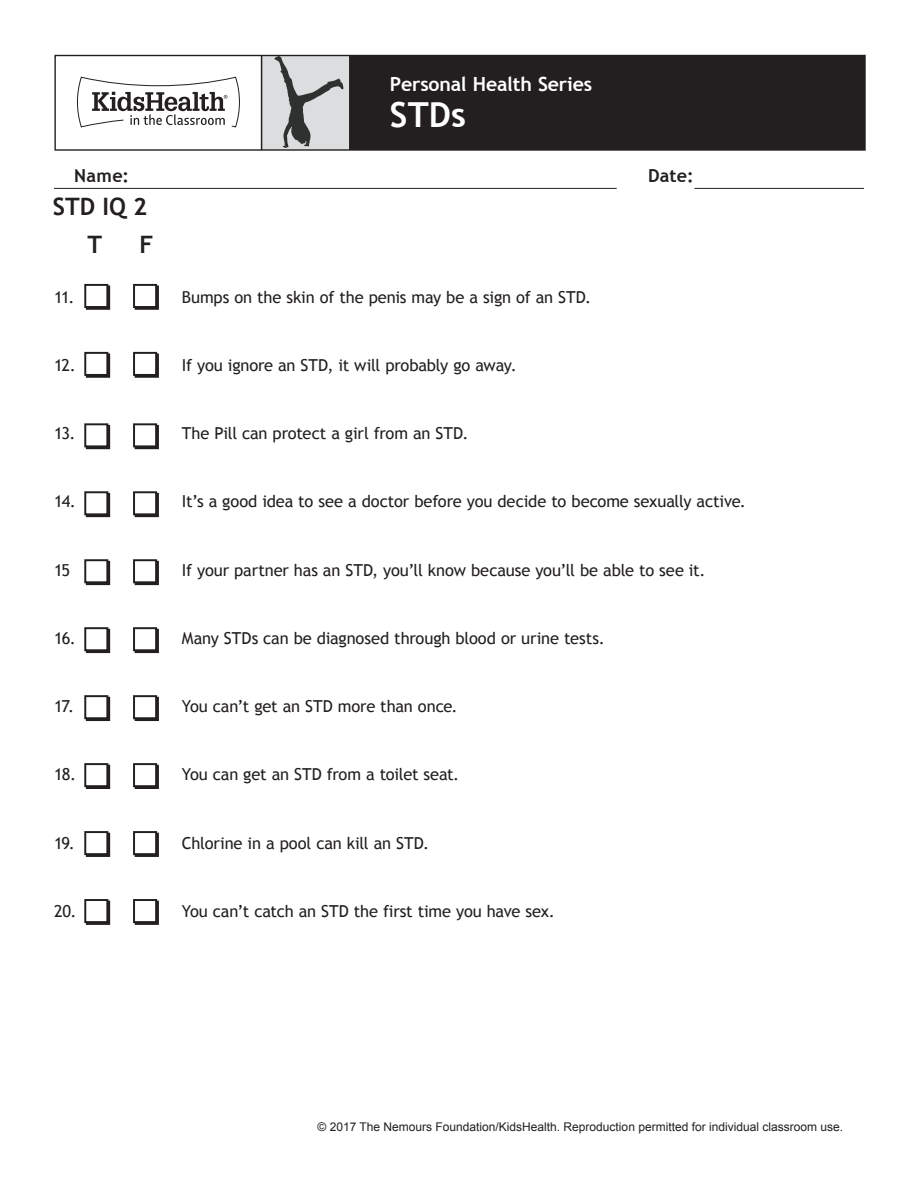
<style>
.page{position:relative;width:918px;height:1188px;background:#fff}
.page>*{position:absolute;margin:0;border:0;box-sizing:border-box;transform-origin:0 0}
.Handout_Header{font:700 34.5px "Trebuchet MS";color:#fff}
.t1{font:700 24px "Trebuchet MS";color:#231f20}
.Handout_Header-2{font:700 19.5px "Trebuchet MS";letter-spacing:-.01em;color:#fff}
.t2{font:700 18px "Trebuchet MS";letter-spacing:.015em;color:#231f20}
.t3{font:16.5px "Trebuchet MS";letter-spacing:-.01em;color:#231f20}
.t4{font:12px "Arial";color:#231f20}
.s1{font-style:inherit}
</style>
<div class="page">
<div style="left:262px;top:55px;width:88px;height:95px;background:#dcdddf"></div>
<div style="left:350px;top:55px;width:515px;height:95px;background:#231f20"></div>
<svg style="left:77px;top:76px;width:163px;height:52px"></svg>
<hr style="left:349px;top:55px;width:2px;height:95px;background:#231f20">
<hr style="left:261px;top:55px;width:1px;height:95px;background:#231f20">
<div style="left:54px;top:55px;width:812px;height:96px;border:1px solid #231f20"></div>
<svg style="left:274px;top:56px;width:69px;height:92px"></svg>
<hr style="left:54px;top:188px;width:563px;height:1px;background:#231f20">
<hr style="left:694px;top:188px;width:170px;height:1px;background:#231f20">
<div style="left:86px;top:901px;width:24px;height:24px;border:2px solid #231f20"></div>
<div style="left:85px;top:900px;width:22px;height:22px;background:#fff"></div>
<div style="left:84px;top:899px;width:24px;height:24px;border:2px solid #231f20"></div>
<div style="left:135px;top:901px;width:24px;height:24px;border:2px solid #231f20"></div>
<div style="left:134px;top:900px;width:22px;height:22px;background:#fff"></div>
<div style="left:133px;top:899px;width:24px;height:24px;border:2px solid #231f20"></div>
<div style="left:86px;top:629px;width:24px;height:24px;border:2px solid #231f20"></div>
<div style="left:85px;top:628px;width:22px;height:22px;background:#fff"></div>
<div style="left:84px;top:627px;width:24px;height:24px;border:2px solid #231f20"></div>
<div style="left:135px;top:629px;width:24px;height:24px;border:2px solid #231f20"></div>
<div style="left:134px;top:628px;width:22px;height:22px;background:#fff"></div>
<div style="left:133px;top:627px;width:24px;height:24px;border:2px solid #231f20"></div>
<div style="left:86px;top:765px;width:24px;height:24px;border:2px solid #231f20"></div>
<div style="left:85px;top:764px;width:22px;height:22px;background:#fff"></div>
<div style="left:84px;top:763px;width:24px;height:24px;border:2px solid #231f20"></div>
<div style="left:135px;top:765px;width:24px;height:24px;border:2px solid #231f20"></div>
<div style="left:134px;top:764px;width:22px;height:22px;background:#fff"></div>
<div style="left:133px;top:763px;width:24px;height:24px;border:2px solid #231f20"></div>
<div style="left:86px;top:493px;width:24px;height:24px;border:2px solid #231f20"></div>
<div style="left:85px;top:492px;width:22px;height:22px;background:#fff"></div>
<div style="left:84px;top:491px;width:24px;height:24px;border:2px solid #231f20"></div>
<div style="left:135px;top:493px;width:24px;height:24px;border:2px solid #231f20"></div>
<div style="left:134px;top:492px;width:22px;height:22px;background:#fff"></div>
<div style="left:133px;top:491px;width:24px;height:24px;border:2px solid #231f20"></div>
<div style="left:86px;top:353px;width:24px;height:25px;border:2px solid #231f20"></div>
<div style="left:85px;top:353px;width:22px;height:22px;background:#fff"></div>
<div style="left:84px;top:352px;width:24px;height:24px;border:2px solid #231f20"></div>
<div style="left:135px;top:353px;width:24px;height:25px;border:2px solid #231f20"></div>
<div style="left:134px;top:353px;width:22px;height:22px;background:#fff"></div>
<div style="left:133px;top:352px;width:24px;height:24px;border:2px solid #231f20"></div>
<div style="left:86px;top:833px;width:24px;height:24px;border:2px solid #231f20"></div>
<div style="left:85px;top:832px;width:22px;height:22px;background:#fff"></div>
<div style="left:84px;top:831px;width:24px;height:24px;border:2px solid #231f20"></div>
<div style="left:135px;top:833px;width:24px;height:24px;border:2px solid #231f20"></div>
<div style="left:134px;top:832px;width:22px;height:22px;background:#fff"></div>
<div style="left:133px;top:831px;width:24px;height:24px;border:2px solid #231f20"></div>
<div style="left:86px;top:561px;width:24px;height:24px;border:2px solid #231f20"></div>
<div style="left:85px;top:560px;width:22px;height:22px;background:#fff"></div>
<div style="left:84px;top:559px;width:24px;height:24px;border:2px solid #231f20"></div>
<div style="left:135px;top:561px;width:24px;height:24px;border:2px solid #231f20"></div>
<div style="left:134px;top:560px;width:22px;height:22px;background:#fff"></div>
<div style="left:133px;top:559px;width:24px;height:24px;border:2px solid #231f20"></div>
<div style="left:86px;top:697px;width:24px;height:24px;border:2px solid #231f20"></div>
<div style="left:85px;top:696px;width:22px;height:22px;background:#fff"></div>
<div style="left:84px;top:695px;width:24px;height:24px;border:2px solid #231f20"></div>
<div style="left:135px;top:697px;width:24px;height:24px;border:2px solid #231f20"></div>
<div style="left:134px;top:696px;width:22px;height:22px;background:#fff"></div>
<div style="left:133px;top:695px;width:24px;height:24px;border:2px solid #231f20"></div>
<div style="left:86px;top:425px;width:24px;height:24px;border:2px solid #231f20"></div>
<div style="left:85px;top:424px;width:22px;height:22px;background:#fff"></div>
<div style="left:84px;top:423px;width:24px;height:24px;border:2px solid #231f20"></div>
<div style="left:135px;top:425px;width:24px;height:24px;border:2px solid #231f20"></div>
<div style="left:134px;top:424px;width:22px;height:22px;background:#fff"></div>
<div style="left:133px;top:423px;width:24px;height:24px;border:2px solid #231f20"></div>
<div style="left:86px;top:286px;width:24px;height:24px;border:2px solid #231f20"></div>
<div style="left:85px;top:285px;width:22px;height:22px;background:#fff"></div>
<div style="left:84px;top:284px;width:24px;height:24px;border:2px solid #231f20"></div>
<div style="left:135px;top:286px;width:24px;height:24px;border:2px solid #231f20"></div>
<div style="left:134px;top:285px;width:22px;height:22px;background:#fff"></div>
<div style="left:133px;top:284px;width:24px;height:24px;border:2px solid #231f20"></div>
<p class="Handout_Header-2" style="left:390px;top:71px;width:204px">Personal Health Series</p>
<p class="Handout_Header" style="left:390px;top:93px;width:78px">STDs</p>
<p class="t2" style="left:74px;top:164px;width:56px">Name:</p>
<p class="t2" style="left:648px;top:164px;width:47px">Date:</p>
<h2 class="t1" style="left:53px;top:192px;width:96px">STD IQ 2</h2>
<p class="t1" style="left:87px;top:229px;width:16px">T</p>
<p class="t1" style="left:140px;top:229px;width:15px">F</p>
<p class="t3" style="left:54px;top:287px;width:22px">11.</p>
<p class="t3" style="left:182px;top:287px;width:411px">Bumps on the skin of the penis may be a sign of an STD.</p>
<p class="t3" style="left:54px;top:355px;width:23px">12.</p>
<p class="t3" style="left:182px;top:355px;width:336px">If you ignore an STD, it will probably go away.</p>
<p class="t3" style="left:54px;top:424px;width:23px">13.</p>
<p class="t3" style="left:182px;top:424px;width:288px">The Pill can protect a girl from an STD.</p>
<p class="t3" style="left:54px;top:492px;width:24px">14.</p>
<p class="t3" style="left:182px;top:492px;width:566px">It’s a good idea to see a doctor before you decide to become sexually active.</p>
<p class="t3" style="left:54px;top:560px;width:18px">15</p>
<p class="t3" style="left:182px;top:560px;width:525px">If your partner has an STD, you’ll know because you’ll be able to see it.</p>
<p class="t3" style="left:54px;top:628px;width:24px">16.</p>
<p class="t3" style="left:182px;top:628px;width:424px">Many STDs can be diagnosed through blood or urine tests.</p>
<p class="t3" style="left:54px;top:697px;width:22px">17.</p>
<p class="t3" style="left:182px;top:697px;width:277px">You can’t get an STD more than once.</p>
<p class="t3" style="left:54px;top:765px;width:24px">18.</p>
<p class="t3" style="left:182px;top:765px;width:279px">You can get an STD from a toilet seat.</p>
<p class="t3" style="left:54px;top:833px;width:23px">19.</p>
<p class="t3" style="left:182px;top:833px;width:249px">Chlorine in a pool can kill an STD.</p>
<p class="t3" style="left:54px;top:901px;width:24px">20.</p>
<p class="t3" style="left:182px;top:901px;width:374px">You can’t catch an STD the first time you have sex.</p>
<p class="t4" style="left:318px;top:1119px;width:527px">© 201<span class="s1">7</span> The Nemours Foundation/KidsHealth. Reproduction permitted for individual classroom use.</p>
</div>
